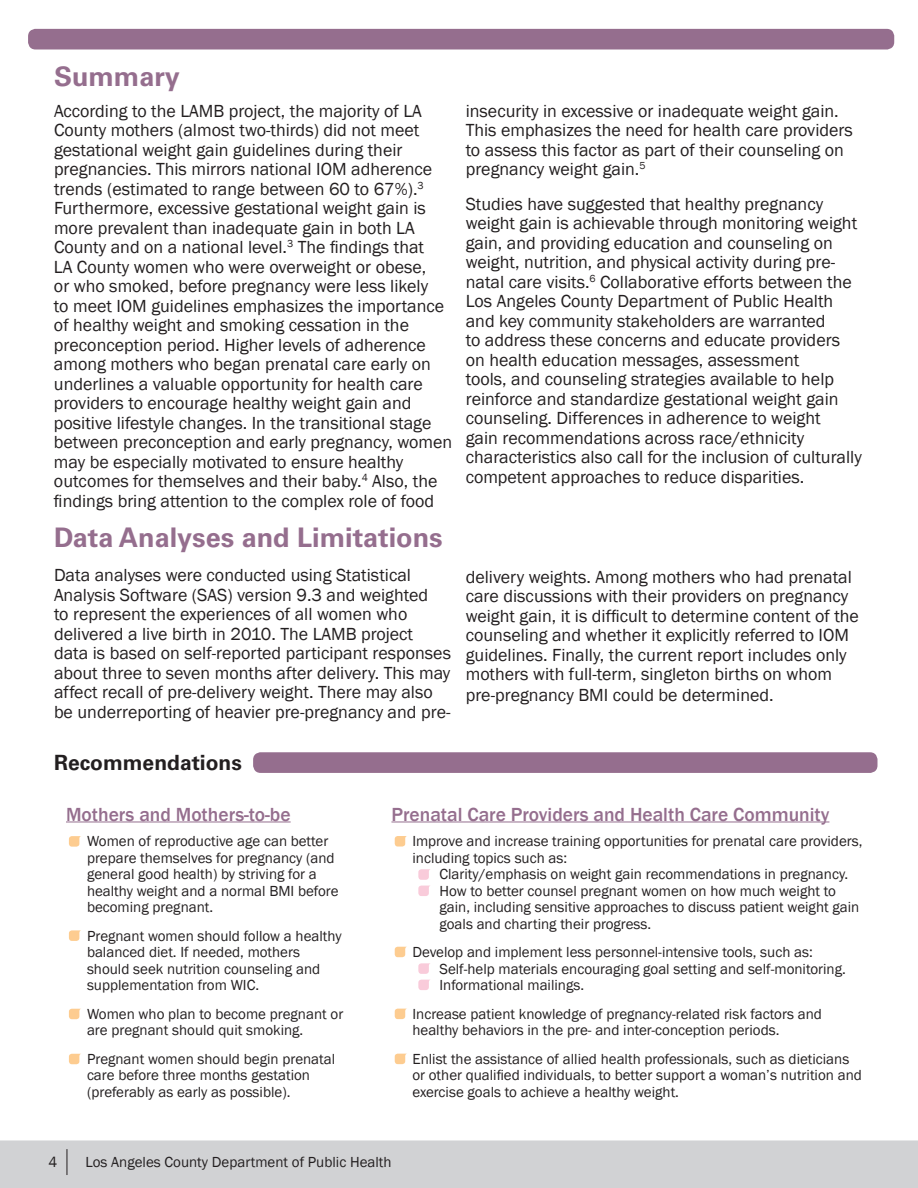
<style>
.page{position:relative;width:918px;height:1188px;background:#fff}
.page>*{position:absolute;margin:0;border:0;box-sizing:border-box;transform-origin:0 0}
.Paragraph_Style_1{font:700 27px "Univers LT Std";color:#956e8e}
.Paragraph_Style_5{font:700 21px "Univers LT Std";color:#231f20}
.Paragraph_Style_2{font:500 19.5px "Franklin Gothic";color:#956e8e}
.Paragraph_Style_2-2{font:18px/19.5px "Franklin Gothic";color:#231f20}
.Paragraph_Style_2-3{font:15px/16.5px "Franklin Gothic";color:#231f20}
</style>
<div class="page">
<div style="left:0;top:1140px;width:918px;height:48px;background:#d1d2d4"></div>
<div style="left:28px;top:29px;width:866px;height:20px;background:#956e8e;border-radius:8px"></div>
<svg style="left:67px;top:1149px;width:1px;height:26px"></svg>
<div style="left:253px;top:752px;width:625px;height:21px;background:#956e8e;border-radius:8px"></div>
<hr style="left:66px;top:821px;width:225px;height:1px;background:#956e8e">
<hr style="left:391px;top:821px;width:438px;height:1px;background:#956e8e">
<svg style="left:69px;top:836px;width:12px;height:11px"></svg>
<svg style="left:69px;top:930px;width:12px;height:11px"></svg>
<svg style="left:69px;top:1009px;width:12px;height:10px"></svg>
<svg style="left:69px;top:1054px;width:12px;height:10px"></svg>
<svg style="left:395px;top:836px;width:12px;height:11px"></svg>
<svg style="left:418px;top:869px;width:12px;height:11px"></svg>
<svg style="left:418px;top:963px;width:12px;height:11px"></svg>
<svg style="left:418px;top:886px;width:12px;height:10px"></svg>
<svg style="left:418px;top:980px;width:12px;height:10px"></svg>
<svg style="left:395px;top:947px;width:11px;height:10px"></svg>
<svg style="left:395px;top:1009px;width:11px;height:10px"></svg>
<svg style="left:395px;top:1054px;width:11px;height:10px"></svg>
<p class="Paragraph_Style_1" style="left:54px;top:60px;width:128px">Summary</p>
<p class="Paragraph_Style_2-2" style="left:54px;top:101px;width:400px">According to the LAMB project, the majority of LA County mothers (almost two-thirds) did not meet gestational weight gain guidelines during their pregnancies. This mirrors national IOM adherence trends (estimated to range between 60 to 67%).<sup>3<br></sup>Furthermore, excessive gestational weight gain is more prevalent than inadequate gain in both LA County and on a national level.<sup>3</sup> The findings that<br>LA County women who were overweight or obese,<br>or who smoked, before pregnancy were less likely<br>to meet IOM guidelines emphasizes the importance of healthy weight and smoking cessation in the preconception period. Higher levels of adherence among mothers who began prenatal care early on underlines a valuable opportunity for health care providers to encourage healthy weight gain and positive lifestyle changes. In the transitional stage between preconception and early pregnancy, women may be especially motivated to ensure healthy outcomes for themselves and their baby.<sup>4</sup> Also, the findings bring attention to the complex role of food</p>
<p class="Paragraph_Style_2-2" style="left:466px;top:101px;width:389px">insecurity in excessive or inadequate weight gain.<br>This emphasizes the need for health care providers to assess this factor as part of their counseling on pregnancy weight gain.<sup>5</sup></p>
<p class="Paragraph_Style_2-2" style="left:466px;top:194px;width:398px">Studies have suggested that healthy pregnancy weight gain is achievable through monitoring weight gain, and providing education and counseling on weight, nutrition, and physical activity during pre&shy;natal care visits.<sup>6</sup> Collaborative efforts between the Los Angeles County Department of Public Health and key community stakeholders are warranted<br>to address these concerns and educate providers on health education messages, assessment<br>tools, and counseling strategies available to help reinforce and standardize gestational weight gain counseling. Differences in adherence to weight<br>gain recommendations across race/ethnicity characteristics also call for the inclusion of culturally competent approaches to reduce disparities.</p>
<p class="Paragraph_Style_1" style="left:54px;top:522px;width:390px">Data Analyses and Limitations</p>
<p class="Paragraph_Style_2-2" style="left:54px;top:566px;width:399px">Data analyses were conducted using Statistical Analysis Software (SAS) version 9.3 and weighted<br>to represent the experiences of all women who delivered a live birth in 2010. The LAMB project data is based on self-reported participant responses about three to seven months after delivery. This may affect recall of pre-delivery weight. There may also be underreporting of heavier pre-pregnancy and pre-</p>
<p class="Paragraph_Style_5" style="left:54px;top:751px;width:189px">Recommendations</p>
<p class="Paragraph_Style_2-2" style="left:466px;top:567px;width:395px">delivery weights. Among mothers who had prenatal care discussions with their providers on pregnancy weight gain, it is difficult to determine content of the counseling and whether it explicitly referred to IOM guidelines. Finally, the current report includes only mothers with full-term, singleton births on whom pre-pregnancy BMI could be determined.</p>
<p class="Paragraph_Style_2" style="left:66px;top:802px;width:226px">Mothers and Mothers-to-be</p>
<p class="Paragraph_Style_2" style="left:391px;top:802px;width:440px">Prenatal Care Providers and Health Care Community</p>
<p class="Paragraph_Style_2-3" style="left:87px;top:833px;width:253px">Women of reproductive age can better prepare themselves for pregnancy (and general good health) by striving for a healthy weight and a normal BMI before becoming pregnant.</p>
<p class="Paragraph_Style_2-3" style="left:87px;top:928px;width:256px">Pregnant women should follow a healthy balanced diet. If needed, mothers should seek nutrition counseling and supplementation from WIC.</p>
<p class="Paragraph_Style_2-3" style="left:87px;top:1006px;width:258px">Women who plan to become pregnant or are pregnant should quit smoking.</p>
<p class="Paragraph_Style_2-3" style="left:87px;top:1051px;width:250px">Pregnant women should begin prenatal care before three months gestation (preferably as early as possible).</p>
<p class="Paragraph_Style_2-3" style="left:412px;top:833px;width:452px">Improve and increase training opportunities for prenatal care providers, including topics such as:</p>
<p class="Paragraph_Style_2-3" style="left:439px;top:866px;width:410px">Clarity/emphasis on weight gain recommendations in pregnancy.</p>
<p class="Paragraph_Style_2-3" style="left:439px;top:883px;width:421px">How to better counsel pregnant women on how much weight to gain, including sensitive approaches to discuss patient weight gain goals and charting their progress.</p>
<p class="Paragraph_Style_2-3" style="left:412px;top:944px;width:402px">Develop and implement less personnel-intensive tools, such as:</p>
<p class="Paragraph_Style_2-3" style="left:439px;top:961px;width:408px">Self-help materials encouraging goal setting and self-monitoring.</p>
<p class="Paragraph_Style_2-3" style="left:439px;top:977px;width:146px">Informational mailings.</p>
<p class="Paragraph_Style_2-3" style="left:412px;top:1006px;width:411px">Increase patient knowledge of pregnancy-related risk factors and healthy behaviors in the pre- and inter-conception periods.</p>
<p class="Paragraph_Style_2-3" style="left:412px;top:1051px;width:451px">Enlist the assistance of allied health professionals, such as dieticians or other qualified individuals, to better support a woman’s nutrition and exercise goals to achieve a healthy weight.</p>
<p class="Paragraph_Style_2-3" style="left:48px;top:1154px;width:10px">4</p>
<p class="Paragraph_Style_2-3" style="left:85px;top:1154px;width:308px">Los Angeles County Department of Public Health</p>
</div>
